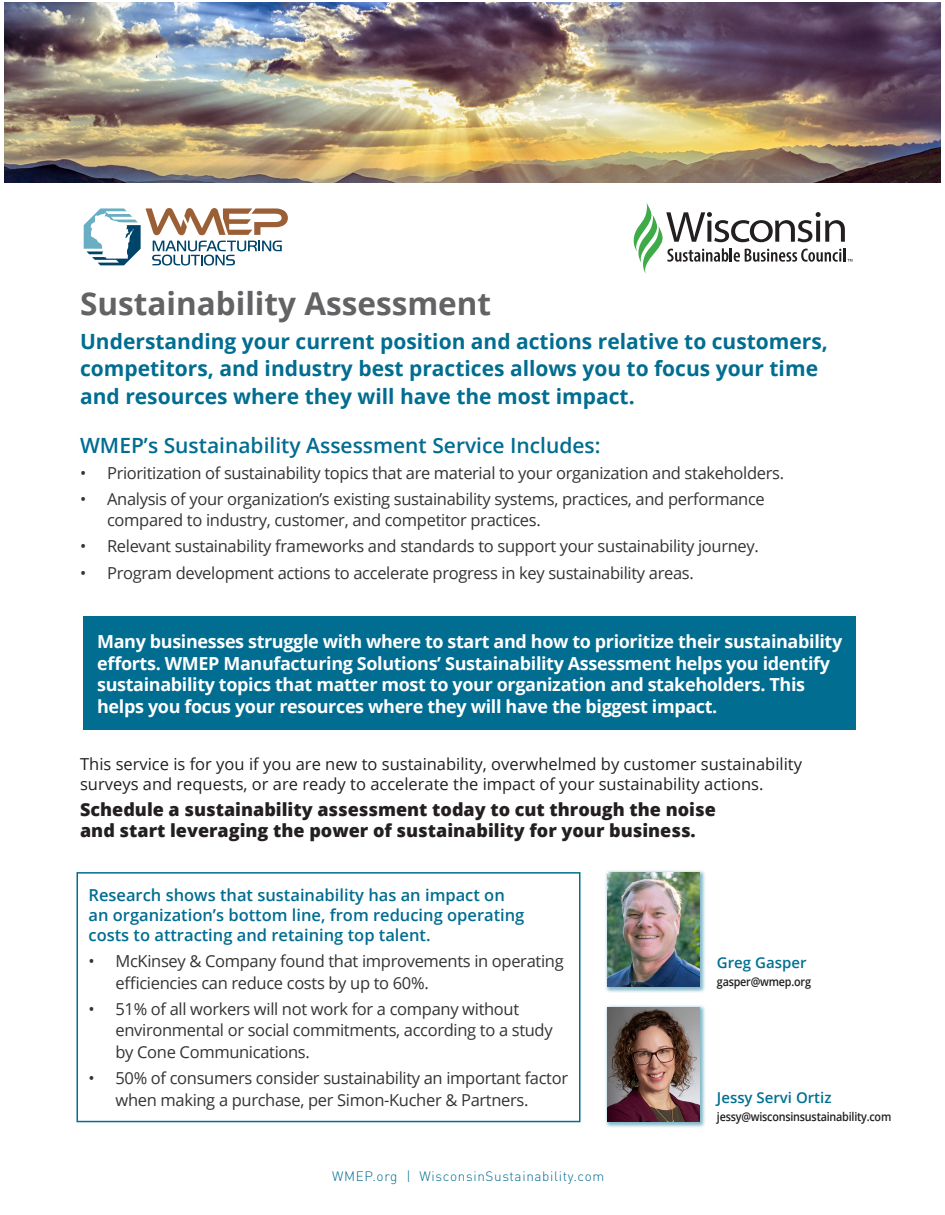
<style>
.page{position:relative;width:945px;height:1215px;background:#fff}
.page>*{position:absolute;margin:0;border:0;box-sizing:border-box;transform-origin:0 0}
.t1{font:700 31.5px "Open Sans";color:#636366}
.t2{font:700 21px/27.6px "Open Sans";color:#006d91}
.t3{font:600 21px "Open Sans";color:#006d91}
.t4{font:700 18px/21.6px "Open Sans";letter-spacing:-.02em;color:#fff}
.t5{font:800 18px/21.6px "Open Sans";color:#231f20}
.t6{font:16.5px/21.6px "Open Sans";letter-spacing:-.02em;color:#343434}
.t7{font:16.5px/19.8px "Open Sans";color:#231f20}
.t8{font:600 16.5px/19.8px "Open Sans";color:#006d91}
.t9{font:600 15px "Open Sans";color:#007091}
.caption_-_back_page{font:300 13.5px "DIN Pro";letter-spacing:.05em;color:#006d91}
.t10{font:600 12px "Open Sans";letter-spacing:-.02em;color:#231f20;scale:.9 1}
</style>
<div class="page">
<img style="left:4px;top:3px;width:937px;height:180px">
<svg style="left:84px;top:208px;width:204px;height:58px"></svg>
<svg style="left:634px;top:203px;width:218px;height:71px"></svg>
<div style="left:76px;top:872px;width:504px;height:250px;border:2px solid #006d91"></div>
<div style="left:84px;top:616px;width:772px;height:114px;background:#006d91"></div>
<div style="left:604px;top:869px;width:102px;height:124px;background:#007091;opacity:.5"></div>
<img style="left:608px;top:872px;width:92px;height:115px">
<div style="left:604px;top:1004px;width:102px;height:124px;background:#007091;opacity:.5"></div>
<img style="left:608px;top:1007px;width:92px;height:115px">
<p class="t1" style="left:80px;top:281px;width:413px">Sustainability Assessment</p>
<p class="t2" style="left:80px;top:327px;width:749px">Understanding your current position and actions relative to customers, competitors, and industry best practices allows you to focus your time and resources where they will have the most impact.</p>
<p class="t3" style="left:80px;top:431px;width:522px">WMEP’s Sustainability Assessment Service Includes:</p>
<p class="t6" style="left:80px;top:461px;width:705px">• Prioritization of sustainability topics that are material to your organization and stakeholders.</p>
<p class="t6" style="left:107px;top:488px;width:659px;text-indent:-27px">• Analysis of your organization’s existing sustainability systems, practices, and performance compared to industry, customer, and competitor practices.</p>
<p class="t6" style="left:80px;top:535px;width:680px">• Relevant sustainability frameworks and standards to support your sustainability journey.</p>
<p class="t6" style="left:80px;top:561px;width:615px">• Program development actions to accelerate progress in key sustainability areas.</p>
<p class="t4" style="left:97px;top:630px;width:747px">Many businesses struggle with where to start and how to prioritize their sustainability efforts. WMEP Manufacturing Solutions’ Sustainability Assessment helps you identify sustainability topics that matter most to your organization and stakeholders. This helps you focus your resources where they will have the biggest impact.</p>
<p class="t7" style="left:80px;top:754px;width:723px">This service is for you if you are new to sustainability, overwhelmed by customer sustainability surveys and requests, or are ready to accelerate the impact of your sustainability actions.</p>
<p class="t5" style="left:80px;top:797px;width:637px">Schedule a sustainability assessment today to cut through the noise and start leveraging the power of sustainability for your business.</p>
<p class="t8" style="left:88px;top:885px;width:437px">Research shows that sustainability has an impact on an organization’s bottom line, from reducing operating costs to attracting and retaining top talent.</p>
<p class="t6" style="left:116px;top:950px;width:450px;text-indent:-27px">• McKinsey &amp; Company found that improvements in operating efficiencies can reduce costs by up to 60%.</p>
<p class="t6" style="left:116px;top:998px;width:439px;text-indent:-27px">• 51% of all workers will not work for a company without environmental or social commitments, according to a study by Cone Communications.</p>
<p class="t6" style="left:116px;top:1067px;width:454px;text-indent:-27px">• 50% of consumers consider sustainability an important factor when making a purchase, per Simon-Kucher &amp; Partners.</p>
<p class="caption_-_back_page" style="left:332px;top:1166px;width:274px">WMEP.org | WisconsinSustainability.com</p>
<p class="t9" style="left:717px;top:952px;width:91px">Greg Gasper</p>
<p class="t10" style="left:717px;top:973px;width:106px">gasper@wmep.org</p>
<p class="t9" style="left:717px;top:1087px;width:116px">Jessy Servi Ortiz</p>
<p class="t10" style="left:717px;top:1108px;width:195px">jessy@wisconsinsustainability.com</p>
</div>
